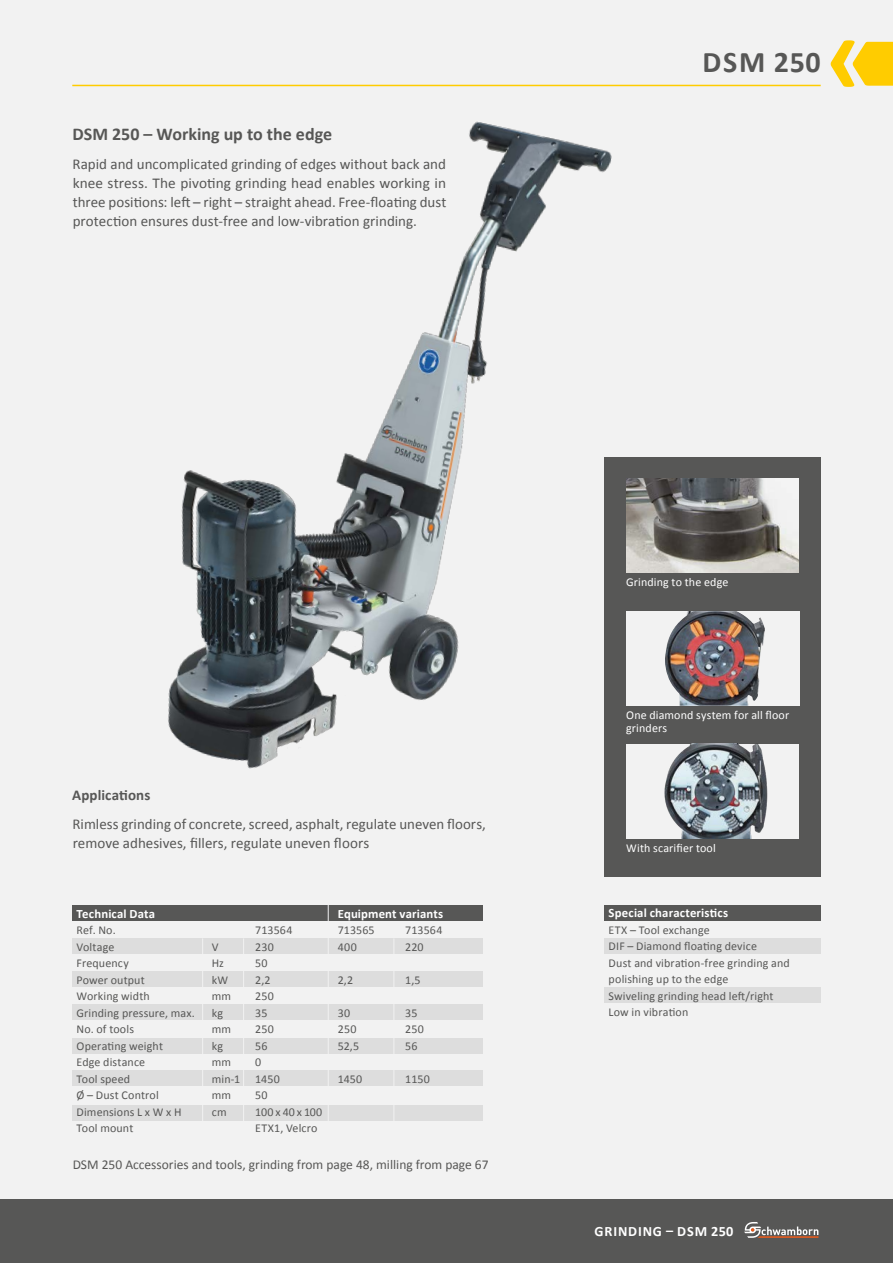
<style>
.page{position:relative;width:893px;height:1263px;background:#fff}
.page>*{position:absolute;margin:0;border:0;box-sizing:border-box;transform-origin:0 0}
.t1{font:700 30px "Calibri";letter-spacing:.04em;color:#575756}
.t2{font:700 18px "Calibri";color:#575756}
.t3{font:15px/19.2px "Calibri";color:#575756}
.t4{font:700 15px "Calibri";letter-spacing:.005em;color:#575756}
.t5{font:700 14.25px "Calibri";letter-spacing:.06em;color:#fff}
.t6{font:13.5px "Calibri";color:#575756}
.t7{font:700 12.75px "Calibri";letter-spacing:.01em;color:#fff}
.t8{font:12px/16.5px "Calibri";letter-spacing:.01em;color:#575756}
.t9{font:12px/13.5px "Calibri";letter-spacing:.015em;color:#fff}
</style>
<div class="page">
<div style="left:0;top:0;width:893px;height:1199px;background:#f2f2f2"></div>
<div style="left:0;top:1199px;width:893px;height:64px;background:#575756"></div>
<svg style="left:744px;top:1222px;width:74px;height:16px"></svg>
<div style="left:604px;top:457px;width:217px;height:420px;background:#575756"></div>
<div style="left:604px;top:905px;width:217px;height:16px;background:#575756"></div>
<div style="left:604px;top:938px;width:217px;height:16px;background:#ddd"></div>
<div style="left:604px;top:987px;width:217px;height:16px;background:#ddd"></div>
<div style="left:72px;top:938px;width:411px;height:16px;background:#ddd"></div>
<div style="left:72px;top:971px;width:411px;height:16px;background:#ddd"></div>
<div style="left:72px;top:1004px;width:411px;height:16px;background:#ddd"></div>
<div style="left:72px;top:1038px;width:411px;height:16px;background:#ddd"></div>
<div style="left:72px;top:1070px;width:411px;height:16px;background:#ddd"></div>
<div style="left:72px;top:1105px;width:411px;height:16px;background:#ddd"></div>
<hr style="left:202px;top:938px;width:1px;height:196px;background:#f2f2f2">
<hr style="left:243px;top:938px;width:1px;height:196px;background:#f2f2f2">
<hr style="left:393px;top:938px;width:1px;height:196px;background:#f2f2f2">
<div style="left:72px;top:905px;width:411px;height:16px;background:#575756"></div>
<hr style="left:328px;top:905px;width:1px;height:229px;background:#f2f2f2">
<img style="left:626px;top:478px;width:172px;height:95px">
<div style="left:626px;top:611px;width:173px;height:95px;background:#f2f2f2"></div>
<img style="left:665px;top:611px;width:100px;height:95px">
<div style="left:626px;top:744px;width:172px;height:94px;background:#f2f2f2"></div>
<img style="left:664px;top:744px;width:104px;height:94px">
<img style="left:168px;top:121px;width:444px;height:648px">
<svg style="left:831px;top:40px;width:62px;height:47px"></svg>
<hr style="left:72px;top:85px;width:749px;height:1px;background:#fc0">
<h2 class="t2" style="left:73px;top:123px;width:261px">DSM 250 – Working up to the edge</h2>
<p class="t3" style="left:73px;top:154px;width:375px;text-align:justify">Rapid and uncomplicated grinding of edges without back and knee stress. The pivoting grinding head enables working in three positions: left – right – straight ahead. Free-floating dust protection ensures dust-free and low-vibration grinding.</p>
<h1 class="t1" style="left:702px;top:43px;width:120px">DSM 250</h1>
<p class="t4" style="left:72px;top:786px;width:80px">Applications</p>
<p class="t3" style="left:73px;top:814px;width:415px">Rimless grinding of concrete, screed, asphalt, regulate uneven floors, remove adhesives, fillers, regulate uneven floors</p>
<p class="t7" style="left:77px;top:905px;width:80px">Technical Data</p>
<p class="t7" style="left:338px;top:905px;width:107px">Equipment variants</p>
<p class="t8" style="left:77px;top:922px;width:41px">Ref. No.</p>
<p class="t8" style="left:255px;top:922px;width:39px">713564</p>
<p class="t8" style="left:338px;top:922px;width:38px">713565</p>
<p class="t8" style="left:405px;top:922px;width:39px">713564</p>
<p class="t8" style="left:77px;top:938px;width:39px">Voltage</p>
<p class="t8" style="left:212px;top:938px;width:8px">V</p>
<p class="t8" style="left:255px;top:938px;width:20px">230</p>
<p class="t8" style="left:338px;top:938px;width:21px">400</p>
<p class="t8" style="left:405px;top:938px;width:20px">220</p>
<p class="t8" style="left:77px;top:955px;width:54px">Frequency</p>
<p class="t8" style="left:212px;top:955px;width:14px">Hz</p>
<p class="t8" style="left:255px;top:955px;width:14px">50</p>
<p class="t8" style="left:77px;top:971px;width:70px">Power output</p>
<p class="t8" style="left:212px;top:971px;width:18px">kW</p>
<p class="t8" style="left:255px;top:971px;width:17px">2,2</p>
<p class="t8" style="left:338px;top:971px;width:17px">2,2</p>
<p class="t8" style="left:405px;top:971px;width:17px">1,5</p>
<p class="t8" style="left:77px;top:988px;width:75px">Working width</p>
<p class="t8" style="left:212px;top:988px;width:21px">mm</p>
<p class="t8" style="left:255px;top:988px;width:20px">250</p>
<p class="t8" style="left:77px;top:1004px;width:120px">Grinding pressure, max.</p>
<p class="t8" style="left:212px;top:1004px;width:13px">kg</p>
<p class="t8" style="left:255px;top:1004px;width:14px">35</p>
<p class="t8" style="left:338px;top:1004px;width:14px">30</p>
<p class="t8" style="left:405px;top:1004px;width:14px">35</p>
<p class="t8" style="left:77px;top:1021px;width:59px">No. of tools</p>
<p class="t8" style="left:212px;top:1021px;width:21px">mm</p>
<p class="t8" style="left:255px;top:1021px;width:20px">250</p>
<p class="t8" style="left:338px;top:1021px;width:20px">250</p>
<p class="t8" style="left:405px;top:1021px;width:20px">250</p>
<p class="t8" style="left:77px;top:1037px;width:88px">Operating weight</p>
<p class="t8" style="left:212px;top:1037px;width:13px">kg</p>
<p class="t8" style="left:255px;top:1037px;width:14px">56</p>
<p class="t8" style="left:338px;top:1037px;width:23px">52,5</p>
<p class="t8" style="left:405px;top:1037px;width:14px">56</p>
<p class="t8" style="left:77px;top:1054px;width:70px">Edge distance</p>
<p class="t8" style="left:212px;top:1054px;width:21px">mm</p>
<p class="t8" style="left:255px;top:1054px;width:8px">0</p>
<p class="t8" style="left:77px;top:1070px;width:55px">Tool speed</p>
<p class="t8" style="left:212px;top:1070px;width:30px">min-1</p>
<p class="t8" style="left:255px;top:1070px;width:26px">1450</p>
<p class="t8" style="left:338px;top:1070px;width:26px">1450</p>
<p class="t8" style="left:405px;top:1070px;width:26px">1150</p>
<p class="t8" style="left:77px;top:1087px;width:84px">Ø – Dust Control</p>
<p class="t8" style="left:212px;top:1087px;width:21px">mm</p>
<p class="t8" style="left:255px;top:1087px;width:14px">50</p>
<p class="t8" style="left:77px;top:1103px;width:107px">Dimensions L x W x H</p>
<p class="t8" style="left:212px;top:1103px;width:16px">cm</p>
<p class="t8" style="left:255px;top:1103px;width:69px">100 x 40 x 100</p>
<p class="t8" style="left:77px;top:1120px;width:58px">Tool mount</p>
<p class="t8" style="left:255px;top:1120px;width:64px">ETX1, Velcro</p>
<p class="t6" style="left:73px;top:1155px;width:417px">DSM 250 Accessories and tools, grinding from page 48, milling from page 67</p>
<p class="t9" style="left:626px;top:575px;width:104px">Grinding to the edge</p>
<p class="t9" style="left:626px;top:708px;width:165px">One diamond system for all floor grinders</p>
<p class="t9" style="left:626px;top:841px;width:91px">With scarifier tool</p>
<p class="t7" style="left:609px;top:905px;width:121px">Special characteristics</p>
<p class="t8" style="left:609px;top:921px;width:183px">ETX – Tool exchange<br>DIF – Diamond floating device<br>Dust and vibration-free grinding and polishing up to the edge<br>Swiveling grinding head left/right<br>Low in vibration</p>
<p class="t5" style="left:595px;top:1222px;width:140px">GRINDING – DSM 250</p>
</div>
